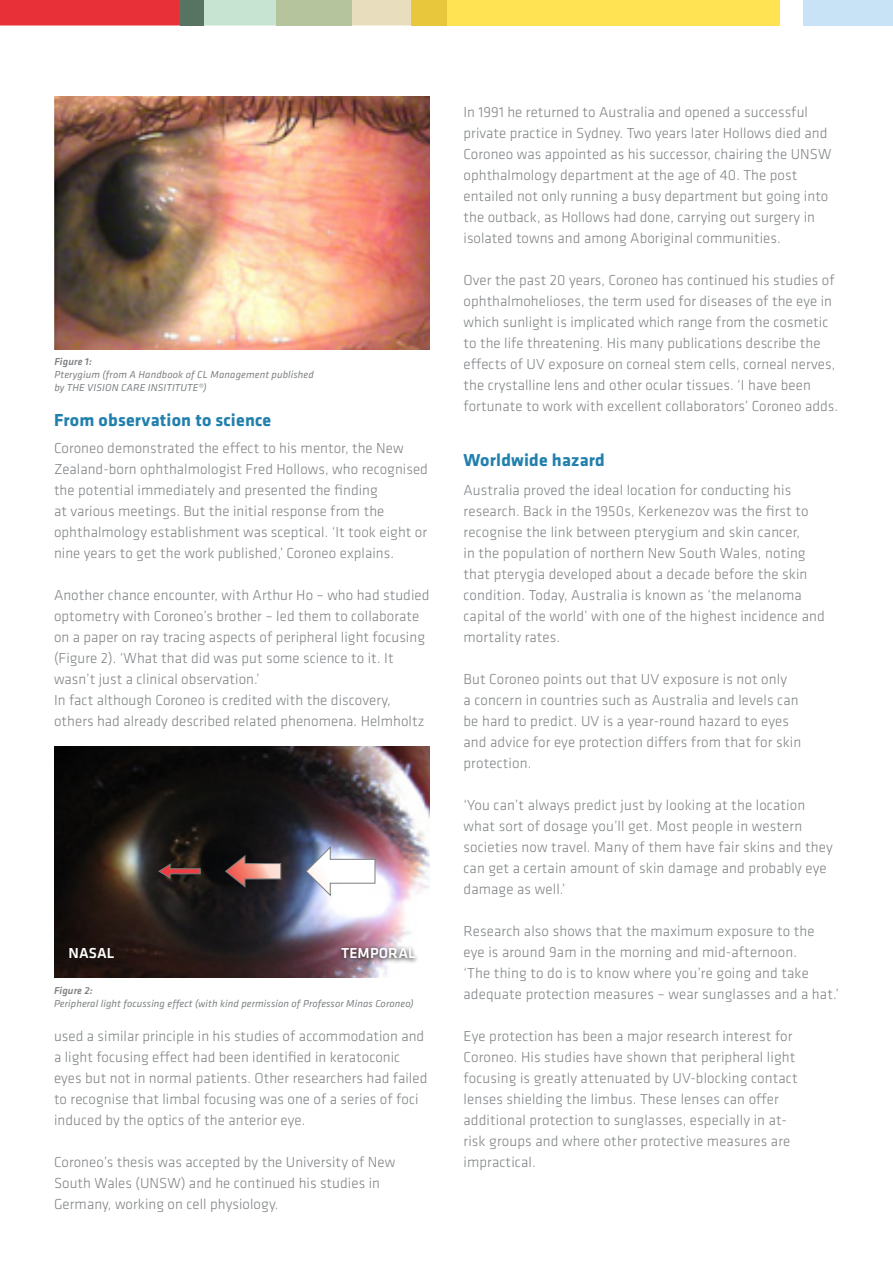
<style>
.page{position:relative;width:893px;height:1263px;background:#fff}
.page>*{position:absolute;margin:0;border:0;box-sizing:border-box;transform-origin:0 0}
.t1{font:700 18px "Klavika";letter-spacing:.01em;color:#2280ad}
.t2{font:300 15px/21px "Klavika";letter-spacing:.005em;color:#7f8285}
.t3{font:500 15px "Klavika";letter-spacing:.01em;color:#fff}
.t4{font:italic 10.5px/12.6px "Klavika";letter-spacing:.01em;color:#7f8285}
.s1{font-weight:500}
</style>
<div class="page">
<svg style="left:0;top:0;width:411px;height:26px;background:#d77c75"></svg>
<div style="left:276px;top:0;width:76px;height:26px;background:#b5c49c"></div>
<div style="left:447px;top:0;width:333px;height:26px;background:#ffe352"></div>
<div style="left:411px;top:0;width:36px;height:26px;background:#e8c73d"></div>
<div style="left:803px;top:0;width:90px;height:26px;background:#c7e3f5"></div>
<img style="left:54px;top:96px;width:375px;height:253px">
<img style="left:54px;top:747px;width:375px;height:231px">
<svg style="left:337px;top:945px;width:83px;height:19px;background:#a28e98"></svg>
<svg style="left:158px;top:846px;width:217px;height:50px"></svg>
<p class="t4" style="left:54px;top:356px;width:261px"><span class="s1">Figure 1:<br></span>Pterygium (from A Handbook of CL Management published by THE VISION CARE INSITITUTE®)</p>
<p class="t1" style="left:54px;top:410px;width:219px">From observation to science</p>
<p class="t2" style="left:54px;top:438px;width:375px">Coroneo demonstrated the effect to his mentor, the New Zealand-born ophthalmologist Fred Hollows, who recognised the potential immediately and presented the finding<br>at various meetings. But the initial response from the ophthalmology establishment was sceptical. ‘It took eight or nine years to get the work published,’ Coroneo explains.</p>
<p class="t2" style="left:54px;top:585px;width:377px">Another chance encounter, with Arthur Ho – who had studied optometry with Coroneo’s brother – led them to collaborate on a paper on ray tracing aspects of peripheral light focusing (Figure 2). ‘What that did was put some science to it. It wasn’t just a clinical observation.’</p>
<p class="t2" style="left:54px;top:690px;width:372px">In fact although Coroneo is credited with the discovery, others had already described related phenomena. Helmholtz</p>
<p class="t3" style="left:68px;top:944px;width:47px">NASAL</p>
<p class="t3" style="left:341px;top:944px;width:76px">TEMPORAL</p>
<p class="t4" style="left:54px;top:985px;width:361px"><span class="s1">Figure 2:<br></span>Peripheral light focussing effect (with kind permission of Professor Minas Coroneo)</p>
<p class="t2" style="left:54px;top:1026px;width:375px">used a similar principle in his studies of accommodation and a light focusing effect had been identified in keratoconic eyes but not in normal patients. Other researchers had failed to recognise that limbal focusing was one of a series of foci induced by the optics of the anterior eye.</p>
<p class="t2" style="left:54px;top:1152px;width:343px">Coroneo’s thesis was accepted by the University of New<br>South Wales (UNSW) and he continued his studies in<br>Germany, working on cell physiology.</p>
<p class="t2" style="left:463px;top:102px;width:369px">In 1991 he returned to Australia and opened a successful private practice in Sydney. Two years later Hollows died and Coroneo was appointed as his successor, chairing the UNSW ophthalmology department at the age of 40. The post entailed not only running a busy department but going into the outback, as Hollows had done, carrying out surgery in isolated towns and among Aboriginal communities.</p>
<p class="t2" style="left:463px;top:270px;width:376px">Over the past 20 years, Coroneo has continued his studies of ophthalmohelioses, the term used for diseases of the eye in which sunlight is implicated which range from the cosmetic to the life threatening. His many publications describe the effects of UV exposure on corneal stem cells, corneal nerves, the crystalline lens and other ocular tissues. ‘I have been fortunate to work with excellent collaborators’ Coroneo adds.</p>
<p class="t1" style="left:463px;top:450px;width:143px">Worldwide hazard</p>
<p class="t2" style="left:463px;top:480px;width:363px">Australia proved the ideal location for conducting his research. Back in the 1950s, Kerkenezov was the first to recognise the link between pterygium and skin cancer,<br>in the population of northern New South Wales, noting that pterygia developed about a decade before the skin condition. Today, Australia is known as ‘the melanoma capital of the world’ with one of the highest incidence and mortality rates.</p>
<p class="t2" style="left:463px;top:669px;width:339px">But Coroneo points out that UV exposure is not only<br>a concern in countries such as Australia and levels can be hard to predict. UV is a year-round hazard to eyes and advice for eye protection differs from that for skin protection.</p>
<p class="t2" style="left:463px;top:795px;width:371px">‘You can’t always predict just by looking at the location what sort of dosage you’ll get. Most people in western societies now travel. Many of them have fair skins and they can get a certain amount of skin damage and probably eye damage as well.’</p>
<p class="t2" style="left:463px;top:921px;width:377px">Research also shows that the maximum exposure to the eye is around 9am in the morning and mid-afternoon.<br>‘The thing to do is to know where you’re going and take adequate protection measures – wear sunglasses and a hat.’</p>
<p class="t2" style="left:463px;top:1026px;width:336px">Eye protection has been a major research interest for Coroneo. His studies have shown that peripheral light focusing is greatly attenuated by UV-blocking contact lenses shielding the limbus. These lenses can offer additional protection to sunglasses, especially in at&shy;risk groups and where other protective measures are impractical.</p>
</div>
